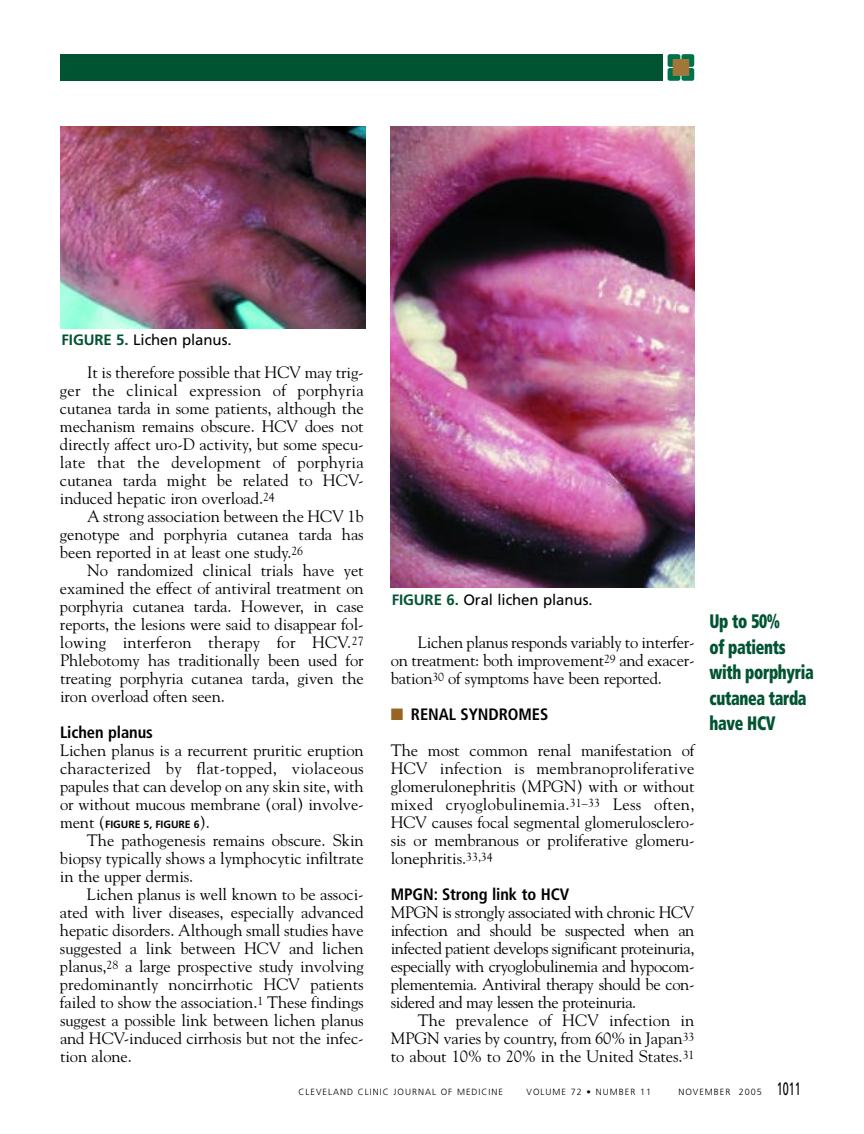
<style>
.page{position:relative;width:864px;height:1134px;background:#fff}
.page>*{position:absolute;margin:0;border:0;box-sizing:border-box;transform-origin:0 0}
.t1{font:900 condensed 19.5px/25.5px "Frutiger";letter-spacing:-.02em;color:#015432;scale:.8 1}
.t2{font:16.5px/18px "Goudy";letter-spacing:-.005em;color:#000;text-align:justify}
.t3{font:700 condensed 16.5px "Frutiger";letter-spacing:-.005em;color:#000}
.t4{font:15px "Frutiger";letter-spacing:-.005em;color:#000}
.t5{font:700 10.5px "Frutiger";letter-spacing:-.005em;color:#000}
.t6{font:300 9px "Frutiger";letter-spacing:.11em;color:#000}
.s1{font-weight:700;color:#015432}
.s2{font-family:"Goudy";font-weight:400;font-size:16.5px}
.s3{color:#976422}
.s4{font-weight:400;font-size:18px}
</style>
<div class="page">
<svg style="left:667px;top:55px;width:28px;height:25px"></svg>
<svg style="left:668px;top:54px;width:26px;height:27px"></svg>
<div style="left:673px;top:60px;width:16px;height:15px;background:#a17638"></div>
<div style="left:60px;top:54px;width:603px;height:27px;background:#015432"></div>
<img style="left:390px;top:126px;width:304px;height:462px">
<img style="left:60px;top:126px;width:306px;height:202px">
<p class="t4" style="left:62px;top:334px;width:172px"><span class="s1">FIGURE 5.</span> Lichen planus.</p>
<p class="t2" style="left:60px;top:365px;width:305px;text-indent:27px">It is therefore possible that HCV may trig&shy;ger the clinical expression of porphyria cutanea tarda in some patients, although the mechanism remains obscure. HCV does not directly affect uro-D activity, but some specu&shy;late that the development of porphyria cutanea tarda might be related to HCV&shy;induced hepatic iron overload.<sup>24</sup></p>
<p class="t2" style="left:60px;top:509px;width:305px;text-indent:27px">A strong association between the HCV 1b genotype and porphyria cutanea tarda has been reported in at least one study.<sup>26</sup></p>
<p class="t2" style="left:60px;top:563px;width:305px;text-indent:27px">No randomized clinical trials have yet examined the effect of antiviral treatment on porphyria cutanea tarda. However, in case reports, the lesions were said to disappear fol&shy;lowing interferon therapy for HCV.<sup>27<br></sup>Phlebotomy has traditionally been used for treating porphyria cutanea tarda, given the iron overload often seen.</p>
<p class="t3" style="left:60px;top:726px;width:94px">Lichen planus</p>
<p class="t2" style="left:60px;top:743px;width:305px">Lichen planus is a recurrent pruritic eruption characterized by flat-topped, violaceous papules that can develop on any skin site, with or without mucous membrane (oral) involve-</p>
<p class="t5" style="left:60px;top:820px;width:152px"><span class="s2">ment (</span>FIGURE 5, FIGURE 6<span class="s2">).</span></p>
<p class="t2" style="left:60px;top:833px;width:305px;text-indent:27px">The pathogenesis remains obscure. Skin biopsy typically shows a lymphocytic infiltrate in the upper dermis.</p>
<p class="t2" style="left:60px;top:887px;width:305px;text-indent:27px">Lichen planus is well known to be associ&shy;ated with liver diseases, especially advanced hepatic disorders. Although small studies have suggested a link between HCV and lichen planus,<sup>28</sup> a large prospective study involving predominantly noncirrhotic HCV patients failed to show the association.<sup>1</sup> These findings suggest a possible link between lichen planus and HCV-induced cirrhosis but not the infec&shy;tion alone.</p>
<p class="t4" style="left:392px;top:594px;width:202px"><span class="s1">FIGURE 6.</span> Oral lichen planus.</p>
<p class="t2" style="left:391px;top:635px;width:305px;text-indent:27px">Lichen planus responds variably to interfer&shy;on treatment: both improvement<sup>29</sup> and exacer&shy;bation<sup>30</sup> of symptoms have been reported.</p>
<p class="t3" style="left:391px;top:708px;width:159px"><span class="s3">■</span> RENAL SYNDROMES</p>
<p class="t2" style="left:391px;top:743px;width:305px">The most common renal manifestation of HCV infection is membranoproliferative glomerulonephritis (MPGN) with or without mixed cryoglobulinemia.<sup>31–33</sup> Less often, HCV causes focal segmental glomerulosclero&shy;sis or membranous or proliferative glomeru&shy;lonephritis.<sup>33,34</sup></p>
<p class="t3" style="left:391px;top:888px;width:180px">MPGN: Strong link to HCV</p>
<p class="t2" style="left:391px;top:905px;width:305px">MPGN is strongly associated with chronic HCV infection and should be suspected when an infected patient develops significant proteinuria, especially with cryoglobulinemia and hypocom&shy;plementemia. Antiviral therapy should be con&shy;sidered and may lessen the proteinuria.</p>
<p class="t2" style="left:391px;top:1013px;width:305px;text-indent:27px">The prevalence of HCV infection in MPGN varies by country, from 60% in Japan<sup>33 </sup>to about 10% to 20% in the United States.<sup>31</sup></p>
<p class="t1" style="left:710px;top:610px;width:132px">Up to 50%<br>of patients with porphyria cutanea tarda have HCV</p>
<p class="t6" style="left:299px;top:1088px;width:206px">CLEVELAND CLINIC JOURNAL OF MEDICINE</p>
<p class="t6" style="left:527px;top:1088px;width:126px">VOLUME 72 • NUMBER 11</p>
<p class="t6" style="left:678px;top:1088px;width:124px">NOVEMBER 2005 <span class="s4">1011</span></p>
</div>
